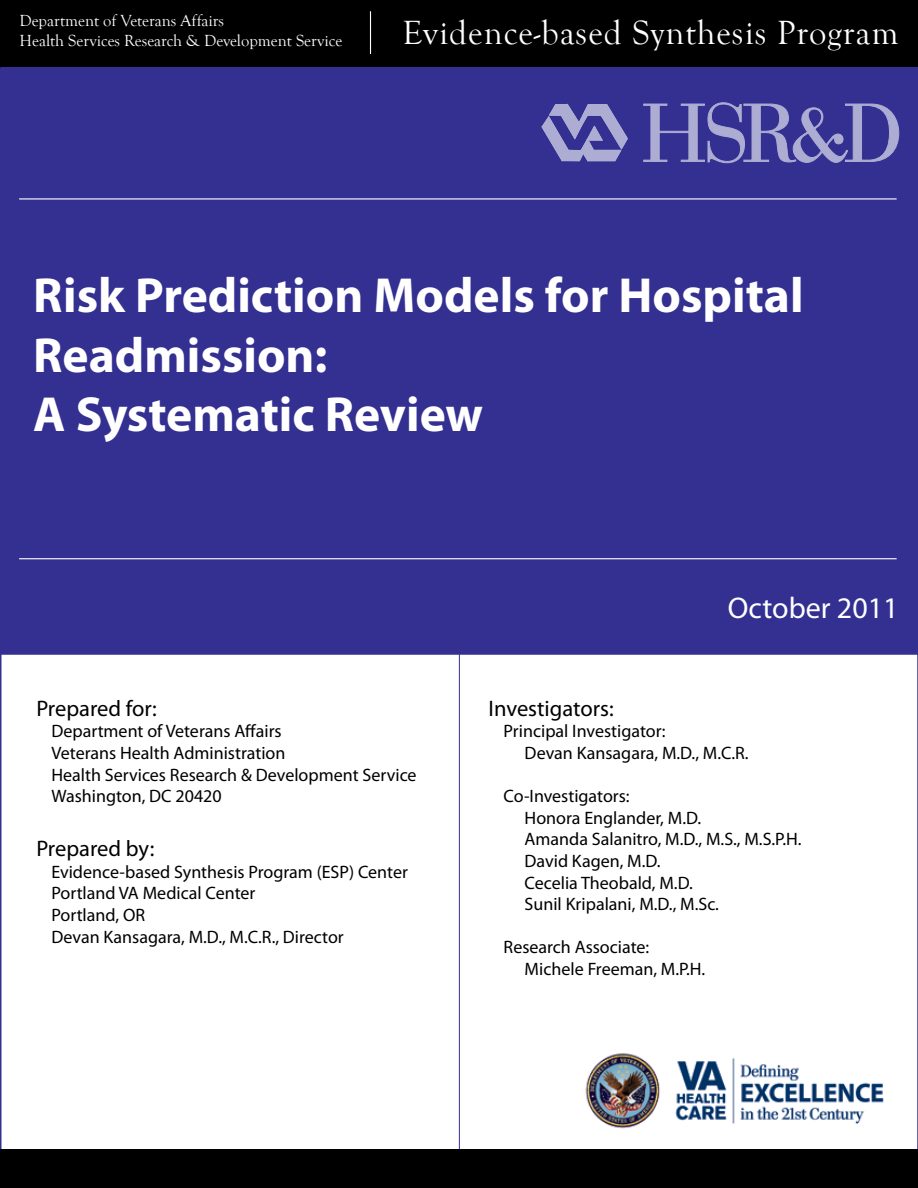
<style>
.page{position:relative;width:918px;height:1188px;background:#fff}
.page>*{position:absolute;margin:0;border:0;box-sizing:border-box;transform-origin:0 0}
.t1{font:700 49.5px/59.4px "Myriad Pro";color:#fff}
.t2{font:34.5px "Goudy Old Style T";letter-spacing:.03em;color:#fff}
.t3{font:30px "Myriad Pro";color:#fff}
.t4{font:22.5px "Myriad Pro";color:#000}
.t5{font:18px/21.6px "Myriad Pro";color:#000}
.t6{font:16.5px/19.8px "Goudy Old Style T";color:#fff}
</style>
<div class="page">
<div style="left:0;top:0;width:918px;height:68px;background:#000"></div>
<hr style="left:370px;top:11px;width:1px;height:43px;background:#fff">
<hr style="left:459px;top:646px;width:1px;height:511px;background:#333092">
<div style="left:0;top:1149px;width:918px;height:39px;background:#000"></div>
<div style="left:1px;top:68px;width:917px;height:586px;background:#333092"></div>
<hr style="left:19px;top:558px;width:878px;height:1px;background:#fff">
<hr style="left:19px;top:198px;width:878px;height:2px;background:#fff">
<svg style="left:643px;top:102px;width:256px;height:61px"></svg>
<svg style="left:541px;top:104px;width:87px;height:57px"></svg>
<img style="left:585px;top:1053px;width:299px;height:76px">
<p class="t6" style="left:20px;top:11px;width:324px">Department of Veterans Affairs<br>Health Services Research &amp; Development Service</p>
<h2 class="t2" style="left:402px;top:14px;width:498px">Evidence-based Synthesis Program</h2>
<h1 class="t1" style="left:33px;top:264px;width:772px">Risk Prediction Models for Hospital<br>Readmission:<br>A Systematic Review</h1>
<p class="t4" style="left:36px;top:694px;width:122px">Prepared for:</p>
<p class="t5" style="left:51px;top:720px;width:367px">Department of Veterans Affairs<br>Veterans Health Administration<br>Health Services Research &amp; Development Service Washington, DC 20420</p>
<p class="t4" style="left:36px;top:835px;width:119px">Prepared by:</p>
<p class="t5" style="left:51px;top:861px;width:358px">Evidence-based Synthesis Program (ESP) Center<br>Portland VA Medical Center<br>Portland, OR<br>Devan Kansagara, M.D., M.C.R., Director</p>
<h3 class="t3" style="left:728px;top:590px;width:172px">October 2011</h3>
<p class="t4" style="left:489px;top:694px;width:127px">Investigators:</p>
<p class="t5" style="left:525px;top:720px;width:226px;text-indent:-21px">Principal Investigator:<br>Devan Kansagara, M.D., M.C.R.</p>
<p class="t5" style="left:525px;top:785px;width:278px;text-indent:-21px">Co-Investigators:<br>Honora Englander, M.D.<br>Amanda Salanitro, M.D., M.S., M.S.P.H.<br>David Kagen, M.D.<br>Cecelia Theobald, M.D.<br>Sunil Kripalani, M.D., M.Sc.</p>
<p class="t5" style="left:525px;top:936px;width:182px;text-indent:-21px">Research Associate:<br>Michele Freeman, M.P.H.</p>
</div>
